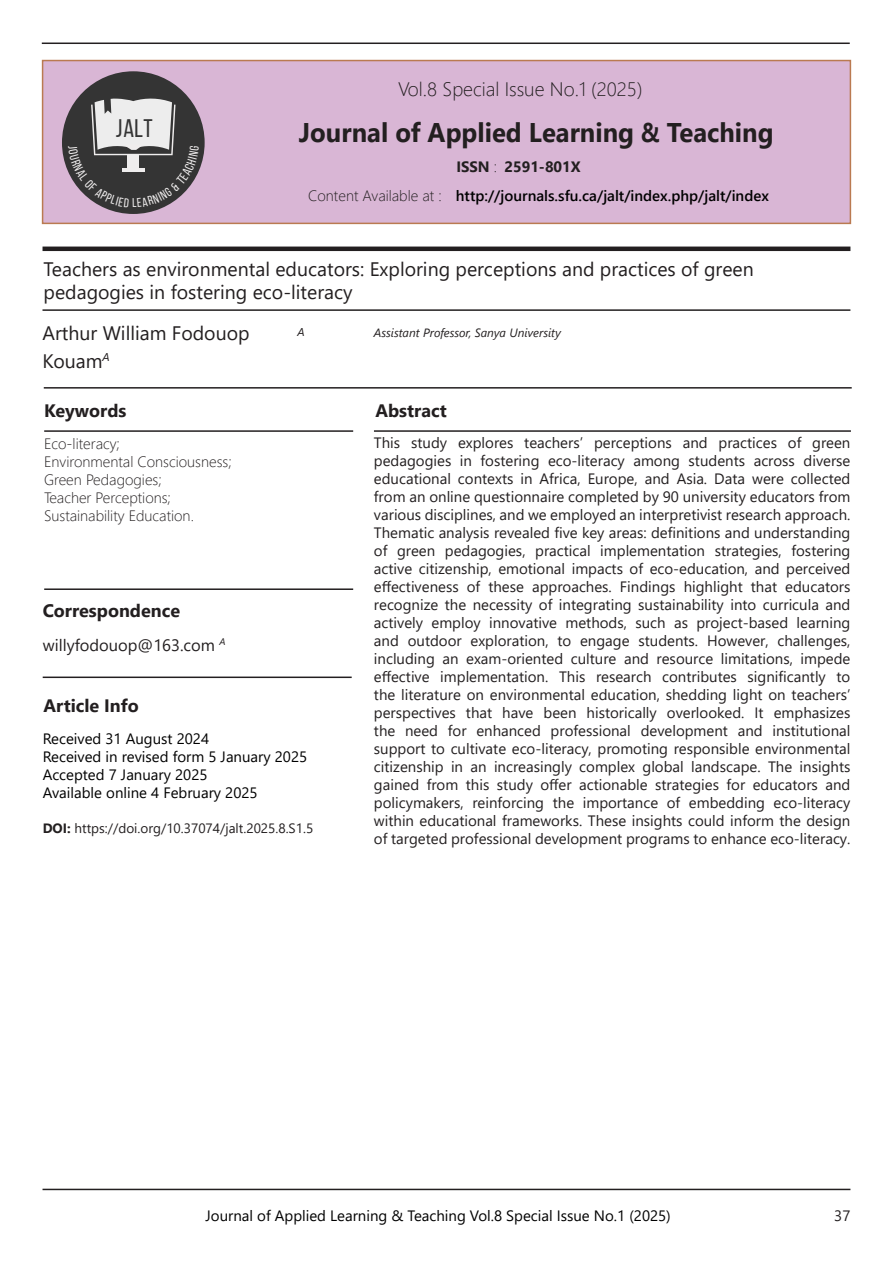
<style>
.page{position:relative;width:893px;height:1263px;background:#fff}
.page>*{position:absolute;margin:0;border:0;box-sizing:border-box;transform-origin:0 0}
.t1{font:700 27px "Segoe UI";color:#231f20;scale:.95 1}
.t2{font:25.5px "Bebas Neue";color:#343434}
.t3{font:19.5px/23.4px "Segoe UI";color:#231f20}
.t4{font:300 19.5px "Segoe UI";color:#231f20}
.t5{font:700 18px "Segoe UI";color:#231f20}
.t6{font:16.5px "Segoe UI";color:#231f20}
.t7{font:15px/18px "Segoe UI";color:#231f20;text-align:justify}
.t8{font:15px "Segoe UI";color:#000}
.t9{font:300 15px "Segoe UI";color:#231f20}
.t10{font:600 15px "Segoe UI";color:#000}
.t11{font:700 15px "Segoe UI";color:#231f20}
.t12{font:13.5px "Segoe UI";color:#231f20}
.t13{font:italic 12px "Segoe UI";color:#231f20}
.t14{font:italic 11.4px "Segoe UI";color:#231f20}
.s1{font-weight:300}
.s2{font-weight:700}
</style>
<div class="page">
<hr style="left:43px;top:1189px;width:807px;height:1px;background:#231f20">
<hr style="left:42px;top:309px;width:808px;height:2px;background:#231f20">
<hr style="left:43px;top:247px;width:807px;height:4px;background:#231f20">
<hr style="left:44px;top:387px;width:808px;height:2px;background:#231f20">
<hr style="left:44px;top:430px;width:309px;height:2px;background:#231f20">
<hr style="left:374px;top:430px;width:477px;height:2px;background:#231f20">
<hr style="left:43px;top:676px;width:309px;height:2px;background:#231f20">
<hr style="left:42px;top:43px;width:808px;height:1px;background:#231f20">
<div style="left:42px;top:60px;width:809px;height:164px;background:#d9b6d5;border:2px solid #ba7a51"></div>
<div style="left:62px;top:71px;width:143px;height:143px;background:#343434;border-radius:50%"></div>
<hr style="left:44px;top:588px;width:309px;height:2px;background:#231f20">
<svg style="left:68px;top:97px;width:131px;height:110px"></svg>
<p class="t2" style="left:116px;top:115px;width:38px">JALT</p>
<p class="t4" style="left:398px;top:71px;width:246px">Vol.8 Special Issue No.1 (2025)</p>
<p class="t1" style="left:299px;top:107px;width:501px">Journal of Applied Learning &amp; Teaching</p>
<p class="t9" style="left:308px;top:182px;width:135px">Content Available at :</p>
<p class="t11" style="left:456px;top:153px;width:42px">ISSN <span class="s1">:</span></p>
<p class="t11" style="left:504px;top:153px;width:78px">2591-801X</p>
<p class="t10" style="left:456px;top:182px;width:315px">http://journals.sfu.ca/jalt/index.php/jalt/index</p>
<p class="t3" style="left:44px;top:255px;width:712px">Teachers as environmental educators: Exploring perceptions and practices of green pedagogies in fostering eco-literacy</p>
<p class="t3" style="left:43px;top:318px;width:209px;line-height:27.6px">Arthur William Fodouop<br>Kouam<sup>A</sup></p>
<p class="t14" style="left:297px;top:321px;width:9px">A</p>
<p class="t13" style="left:374px;top:321px;width:189px">Assistant Professor, Sanya University</p>
<p class="t5" style="left:44px;top:394px;width:84px">Keywords</p>
<p class="t5" style="left:375px;top:394px;width:73px">Abstract</p>
<p class="t9" style="left:44px;top:429px;width:77px">Eco-literacy;</p>
<p class="t9" style="left:44px;top:447px;width:189px">Environmental Consciousness;</p>
<p class="t9" style="left:44px;top:465px;width:119px">Green Pedagogies;</p>
<p class="t9" style="left:44px;top:483px;width:128px">Teacher Perceptions;</p>
<p class="t9" style="left:44px;top:501px;width:151px">Sustainability Education.</p>
<p class="t7" style="left:374px;top:432px;width:478px">This study explores teachers’ perceptions and practices of green pedagogies in fostering eco-literacy among students across diverse educational contexts in Africa, Europe, and Asia. Data were collected from an online questionnaire completed by 90 university educators from various disciplines, and we employed an interpretivist research approach.<br>Thematic analysis revealed five key areas: definitions and understanding of green pedagogies, practical implementation strategies, fostering active citizenship, emotional impacts of eco-education, and perceived effectiveness of these approaches. Findings highlight that educators recognize the necessity of integrating sustainability into curricula and actively employ innovative methods, such as project-based learning and outdoor exploration, to engage students. However, challenges, including an exam-oriented culture and resource limitations, impede effective implementation. This research contributes significantly to the literature on environmental education, shedding light on teachers’ perspectives that have been historically overlooked. It emphasizes the need for enhanced professional development and institutional support to cultivate eco-literacy, promoting responsible environmental citizenship in an increasingly complex global landscape. The insights gained from this study offer actionable strategies for educators and policymakers, reinforcing the importance of embedding eco-literacy within educational frameworks. These insights could inform the design of targeted professional development programs to enhance eco-literacy.</p>
<p class="t5" style="left:43px;top:593px;width:139px">Correspondence</p>
<p class="t6" style="left:43px;top:629px;width:184px">willyfodouop@163.com <sup>A</sup></p>
<p class="t5" style="left:43px;top:689px;width:97px">Article Info</p>
<p class="t8" style="left:43px;top:725px;width:168px">Received 31 August 2024</p>
<p class="t8" style="left:43px;top:743px;width:266px">Received in revised form 5 January 2025</p>
<p class="t8" style="left:43px;top:761px;width:166px">Accepted 7 January 2025</p>
<p class="t8" style="left:43px;top:779px;width:216px">Available online 4 February 2025</p>
<p class="t12" style="left:43px;top:815px;width:272px"><span class="s2">DOI:</span> https://doi.org/10.37074/jalt.2025.8.S1.5</p>
<p class="t8" style="left:206px;top:1201px;width:467px">Journal of Applied Learning &amp; Teaching Vol.8 Special Issue No.1 (2025)</p>
<p class="t7" style="left:834px;top:1205px;width:18px">37</p>
</div>
